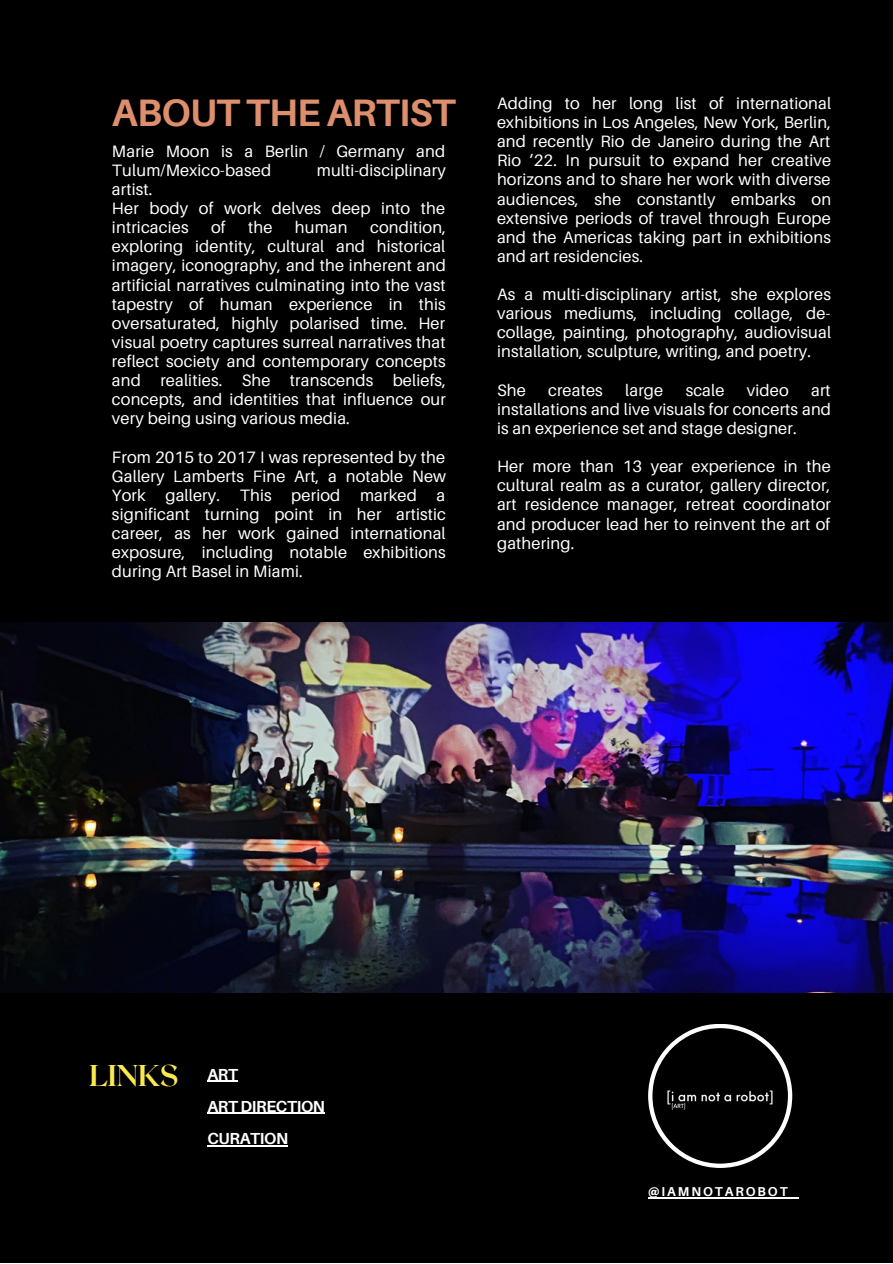
<style>
.page{position:relative;width:893px;height:1264px;background:#fff}
.page>*{position:absolute;margin:0;border:0;box-sizing:border-box;transform-origin:0 0}
.t1{font:700 38.25px "Aileron";letter-spacing:-.02em;color:#dd8e6c}
.t2{font:700 30px "Roxborough CF";letter-spacing:-.02em;color:#fae94f}
.t3{font:16.5px/19px "Aileron";letter-spacing:.01em;color:#fff;text-align:justify}
.t4{font:700 16.05px "Aileron";letter-spacing:-.02em;color:#fff}
.t5{font:700 12.9px "Aileron";letter-spacing:.15em;color:#fff}
</style>
<div class="page">
<div style="left:0;top:0;width:892px;height:1262px;background:#000"></div>
<img style="left:0;top:622px;width:892px;height:370px">
<hr style="left:207px;top:1080px;width:31px;height:1px;background:#fff">
<hr style="left:207px;top:1112px;width:118px;height:1px;background:#fff">
<hr style="left:207px;top:1145px;width:81px;height:1px;background:#fff">
<svg style="left:648px;top:1024px;width:144px;height:90px"></svg>
<img style="left:650px;top:1028px;width:140px;height:139px">
<hr style="left:648px;top:1196px;width:141px;height:1px;background:#fff">
<p class="t1" style="left:112px;top:89px;width:345px">ABOUT THE ARTIST</p>
<p class="t3" style="left:112px;top:141px;width:335px">Marie Moon is a Berlin / Germany and<br>Tulum/Mexico-based</p>
<p class="t3" style="left:317px;top:160px;width:131px">multi-disciplinary</p>
<p class="t3" style="left:112px;top:179px;width:42px">artist.</p>
<p class="t3" style="left:112px;top:198px;width:334px">Her body of work delves deep into the intricacies</p>
<p class="t3" style="left:211px;top:217px;width:16px">of</p>
<p class="t3" style="left:248px;top:217px;width:26px">the</p>
<p class="t3" style="left:295px;top:217px;width:54px">human</p>
<p class="t3" style="left:112px;top:217px;width:335px;text-indent:258px">condition, exploring identity, cultural and historical imagery, iconography, and the inherent and artificial narratives culminating into the vast tapestry of human experience in this oversaturated, highly polarised time. Her visual poetry captures surreal narratives that reflect society and contemporary concepts and realities. She transcends beliefs, concepts, and identities that influence our very being using various media.</p>
<p class="t3" style="left:112px;top:447px;width:335px">From 2015 to 2017 I was represented by the Gallery Lamberts Fine Art, a notable New York gallery. This period marked a significant turning point in her artistic career, as her work gained international exposure, including notable exhibitions during Art Basel in Miami.</p>
<p class="t3" style="left:497px;top:93px;width:335px">Adding to her long list of international exhibitions in Los Angeles, New York, Berlin, and recently Rio de Janeiro during the Art Rio ’22. In pursuit to expand her creative horizons and to share her work with diverse audiences, she constantly embarks on extensive periods of travel through Europe and the Americas taking part in exhibitions and art residencies.</p>
<p class="t3" style="left:497px;top:284px;width:335px">As a multi-disciplinary artist, she explores various mediums, including collage, de&shy;collage, painting, photography, audiovisual installation, sculpture, writing, and poetry.</p>
<p class="t3" style="left:497px;top:380px;width:30px">She</p>
<p class="t3" style="left:548px;top:380px;width:56px">creates</p>
<p class="t3" style="left:625px;top:380px;width:40px">large</p>
<p class="t3" style="left:685px;top:380px;width:40px">scale</p>
<p class="t3" style="left:746px;top:380px;width:43px">video</p>
<p class="t3" style="left:497px;top:380px;width:335px;text-indent:314px">art installations and live visuals for concerts and is an experience set and stage designer.</p>
<p class="t3" style="left:497px;top:456px;width:335px">Her more than 13 year experience in the cultural realm as a curator, gallery director, art residence manager, retreat coordinator and producer lead her to reinvent the art of gathering.</p>
<p class="t2" style="left:89px;top:1055px;width:91px">LINKS</p>
<p class="t4" style="left:207px;top:1063px;width:32px">ART</p>
<p class="t4" style="left:207px;top:1096px;width:119px">ART DIRECTION</p>
<p class="t4" style="left:207px;top:1128px;width:82px">CURATION</p>
<p class="t5" style="left:648px;top:1183px;width:141px">@IAMNOTAROBOT</p>
</div>
